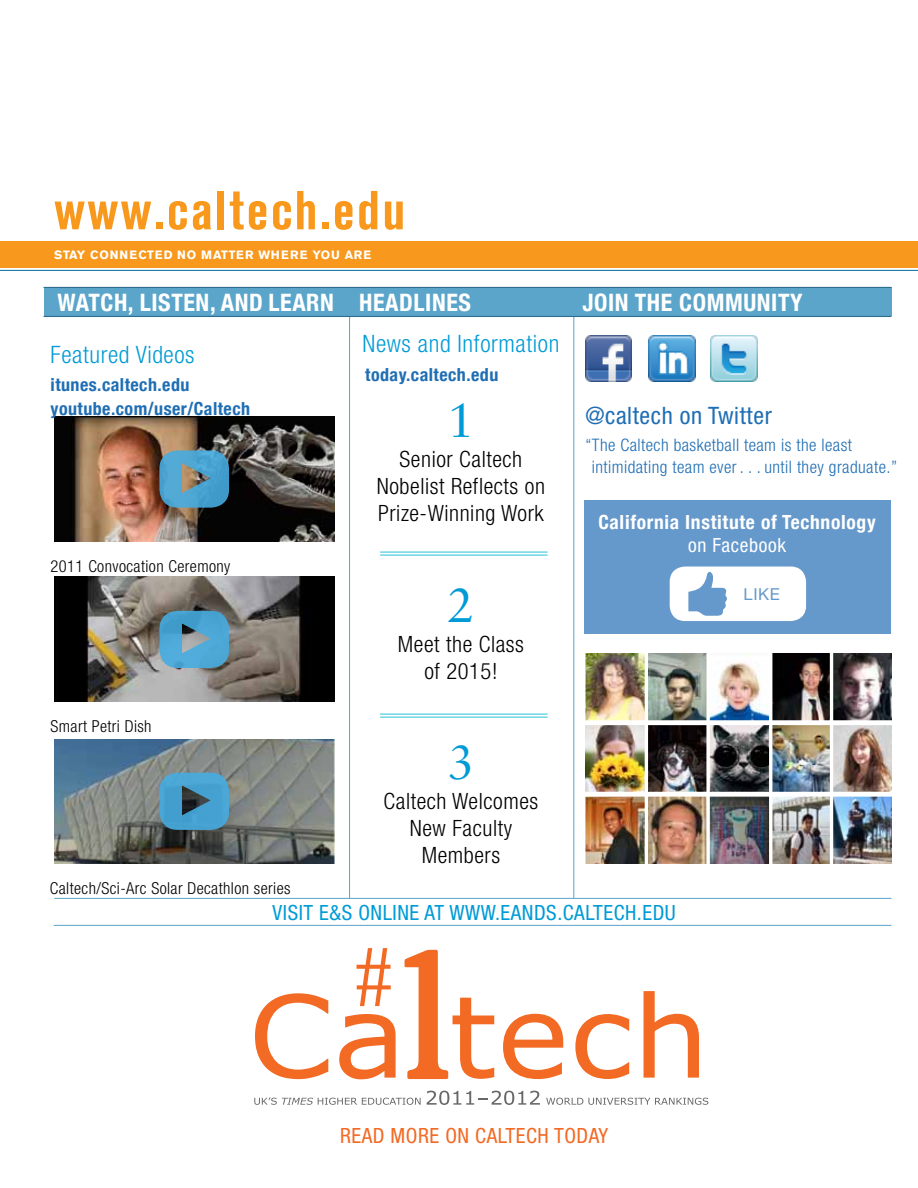
<style>
.page{position:relative;width:918px;height:1188px;background:#fff}
.page>*{position:absolute;margin:0;border:0;box-sizing:border-box;transform-origin:0 0}
.t1{font:700 condensed 54.3px "Akzidenz Grotesk BE";letter-spacing:.05em;color:#f8991d}
.t2{font:48px "Sabon";color:#009bd6}
.t3{font:700 condensed 24px "Helvetica Neue";letter-spacing:.025em;color:#fff}
.t4{font:300 condensed 24px "Helvetica Neue";letter-spacing:.025em;color:#009bd6}
.t5{font:condensed 24px "Helvetica Neue";letter-spacing:.025em;color:#1f6eb4}
.t6{font:300 condensed 22.5px/27px "Helvetica Neue";letter-spacing:.025em;color:#000;text-align:center}
.t7{font:condensed 21px "Helvetica Neue";letter-spacing:.025em;color:#009bd6}
.t8{font:condensed 21px "Helvetica Neue";letter-spacing:.025em;color:#f26a24}
.t9{font:700 condensed 19.5px "Helvetica Neue";letter-spacing:.035em;color:#fff}
.t10{font:condensed 19.5px "Helvetica Neue";color:#fff}
.t11{font:700 condensed 18px "Helvetica Neue";letter-spacing:.025em;color:#1f6eb4}
.t12{font:300 condensed 17.25px/22.5px "Helvetica Neue";letter-spacing:.025em;color:#1f6eb4}
.t13{font:300 condensed 16.5px "Helvetica Neue";letter-spacing:.025em;color:#000}
.t14{font:16.5px "Helvetica Neue";color:#6598cb}
.t15{font:700 12px "Akzidenz Grotesk Pro";letter-spacing:.06em;color:#fff}
</style>
<div class="page">
<div style="left:585px;top:500px;width:306px;height:133px;background:#6598cb"></div>
<div style="left:44px;top:287px;width:847px;height:29px;background:#5ba5cb"></div>
<div style="left:0;top:241px;width:918px;height:26px;background:#f8991d"></div>
<hr style="left:0;top:270px;width:918px;height:1px;background:#006a9e">
<hr style="left:349px;top:287px;width:1px;height:612px;background:#5ba5cb">
<hr style="left:573px;top:287px;width:1px;height:612px;background:#5ba5cb">
<svg style="left:357px;top:948px;width:34px;height:58px"></svg>
<svg style="left:255px;top:993px;width:73px;height:86px"></svg>
<svg style="left:339px;top:1014px;width:57px;height:65px"></svg>
<svg style="left:405px;top:950px;width:89px;height:129px"></svg>
<svg style="left:503px;top:1014px;width:60px;height:65px"></svg>
<svg style="left:575px;top:1014px;width:54px;height:65px"></svg>
<svg style="left:644px;top:991px;width:55px;height:87px"></svg>
<svg style="left:254px;top:1097px;width:167px;height:8px"></svg>
<svg style="left:427px;top:1091px;width:113px;height:14px"></svg>
<svg style="left:546px;top:1098px;width:162px;height:7px"></svg>
<hr style="left:54px;top:898px;width:837px;height:1px;background:#5ba5cb">
<hr style="left:54px;top:925px;width:837px;height:1px;background:#5ba5cb">
<img style="left:54px;top:417px;width:280px;height:124px">
<img style="left:54px;top:577px;width:280px;height:125px">
<img style="left:54px;top:739px;width:280px;height:124px">
<hr style="left:44px;top:316px;width:847px;height:1px;background:#2e6d8c">
<hr style="left:44px;top:287px;width:847px;height:1px;background:#2e6d8c">
<img style="left:585px;top:653px;width:60px;height:67px">
<img style="left:648px;top:653px;width:58px;height:67px">
<img style="left:710px;top:653px;width:59px;height:67px">
<img style="left:772px;top:653px;width:58px;height:67px">
<img style="left:833px;top:653px;width:58px;height:67px">
<img style="left:585px;top:725px;width:60px;height:67px">
<img style="left:648px;top:725px;width:58px;height:67px">
<img style="left:710px;top:725px;width:59px;height:67px">
<img style="left:772px;top:725px;width:58px;height:67px">
<img style="left:833px;top:725px;width:58px;height:67px">
<img style="left:585px;top:797px;width:60px;height:66px">
<img style="left:648px;top:797px;width:58px;height:66px">
<img style="left:710px;top:797px;width:59px;height:66px">
<img style="left:772px;top:797px;width:58px;height:66px">
<img style="left:833px;top:797px;width:58px;height:66px">
<img style="left:585px;top:335px;width:47px;height:47px">
<img style="left:649px;top:335px;width:46px;height:47px">
<img style="left:710px;top:335px;width:47px;height:47px">
<svg style="left:159px;top:450px;width:70px;height:58px;background:#5497b7"></svg>
<svg style="left:159px;top:611px;width:70px;height:57px;background:#549fc5"></svg>
<svg style="left:159px;top:773px;width:70px;height:57px;background:#4692b8"></svg>
<hr style="left:380px;top:555px;width:168px;height:1px;background:#27c1dc">
<hr style="left:380px;top:552px;width:168px;height:1px;background:#27c1dc">
<hr style="left:380px;top:717px;width:168px;height:1px;background:#27c1dc">
<hr style="left:380px;top:714px;width:168px;height:1px;background:#27c1dc">
<div style="left:670px;top:567px;width:136px;height:54px;background:#fff;border-radius:15px"></div>
<svg style="left:688px;top:571px;width:39px;height:45px"></svg>
<svg style="left:706px;top:653px;width:4px;height:211px"></svg>
<div style="left:581px;top:720px;width:318px;height:5px;background:#fff"></div>
<div style="left:581px;top:792px;width:318px;height:5px;background:#fff"></div>
<h1 class="t1" style="left:54px;top:179px;width:352px">www.caltech.edu</h1>
<p class="t15" style="left:54px;top:247px;width:319px">STAY CONNECTED NO MATTER WHERE YOU ARE</p>
<p class="t3" style="left:57px;top:287px;width:179px">WATCH, LISTEN , AND</p>
<p class="t3" style="left:269px;top:287px;width:204px">LEARN headlines</p>
<p class="t3" style="left:582px;top:287px;width:222px">JOIN THE COMMUNITY</p>
<p class="t4" style="left:51px;top:341px;width:145px">Featured Videos</p>
<p class="t11" style="left:51px;top:373px;width:140px">itunes.caltech.edu</p>
<p class="t4" style="left:363px;top:330px;width:198px">News and Information</p>
<p class="t11" style="left:365px;top:363px;width:135px">today.caltech.edu</p>
<p class="t11" style="left:51px;top:398px;width:201px">youtube.com/user/Caltech</p>
<p class="t13" style="left:51px;top:557px;width:181px">2011 Convocation Ceremony</p>
<p class="t13" style="left:51px;top:717px;width:103px">Smart Petri Dish</p>
<p class="t13" style="left:50px;top:879px;width:242px">Caltech/Sci-Arc Solar Decathlon series</p>
<h2 class="t2" style="left:448px;top:392px;width:28px">1</h2>
<p class="t6" style="left:377px;top:446px;width:170px">Senior Caltech<br>Nobelist Reflects on<br>Prize-Winning Work</p>
<h2 class="t2" style="left:448px;top:577px;width:28px">2</h2>
<p class="t6" style="left:398px;top:630px;width:128px">Meet the Class of 2015!</p>
<h2 class="t2" style="left:448px;top:734px;width:28px">3</h2>
<p class="t6" style="left:384px;top:788px;width:156px">Caltech Welcomes<br>New Faculty<br>Members</p>
<p class="t5" style="left:585px;top:402px;width:188px">@CALTECH ON TWITTER</p>
<p class="t12" style="left:592px;top:433px;width:307px;text-indent:-7px">“The Caltech basketball team is the least intimidating team ever . . . until they graduate.”</p>
<p class="t9" style="left:598px;top:511px;width:279px">California Institute of Technology</p>
<p class="t10" style="left:688px;top:534px;width:100px">ON FACEBOOK</p>
<p class="t14" style="left:744px;top:585px;width:38px">LIKE</p>
<p class="t7" style="left:273px;top:900px;width:405px">VISIT E&amp;S ONLINE AT WWW.EANDS.CALTECH.EDU</p>
<p class="t8" style="left:340px;top:1124px;width:270px">READ MORE ON CALTECH TODAY</p>
</div>
